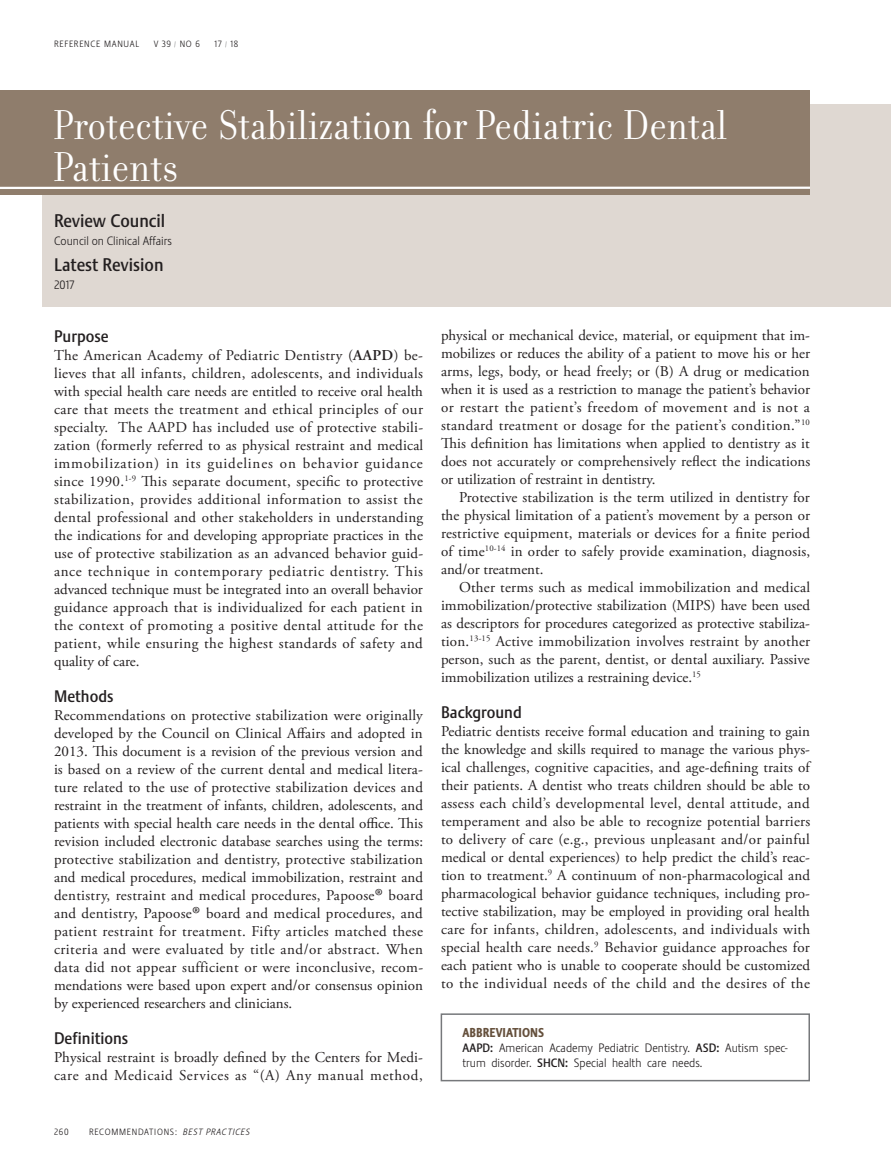
<style>
.page{position:relative;width:891px;height:1175px;background:#fff}
.page>*{position:absolute;margin:0;border:0;box-sizing:border-box;transform-origin:0 0}
.section_title{font:45px/42px "Filosofia Grand";color:#fff}
.headline{font:500 18px "Stalemate LF";color:#231f20}
.sub_head{font:500 16.5px "Stalemate LF";color:#231f20}
.Body_Text_FIRST{font:15px/18px "Adobe Garamond Pro";letter-spacing:.005em;color:#231f20;text-align:justify}
.Body_Text_Indented{font:15px/18px "Adobe Garamond Pro";color:#231f20;text-align:justify}
.foot_notes{font:800 12.75px "Stalemate LF";color:#65503c;scale:.94 1}
.foot_notes-2{font:300 12px/15px "Stalemate LF";color:#231f20}
.author{font:300 12px "Stalemate LF";color:#231f20}
.t1{font:300 9px "Stalemate LF";letter-spacing:.08em;color:#231f20}
.s1{font-weight:600}
.s2{font-size:25.35px}
.s3{font-weight:500}
.s4{font-style:italic}
</style>
<div class="page">
<div style="left:42px;top:105px;width:849px;height:202px;background:#dfd8d2"></div>
<div style="left:0;top:90px;width:810px;height:105px;background:#8f7d6c"></div>
<hr style="left:0;top:187px;width:810px;height:2px;background:#fff">
<div style="left:441px;top:1013px;width:369px;height:68px;border:2px solid #76787b"></div>
<p class="t1" style="left:54px;top:39px;width:87px">REFERENCE MANUAL</p>
<p class="t1" style="left:154px;top:39px;width:48px">V 39 <sup>/</sup> NO 6</p>
<p class="t1" style="left:215px;top:39px;width:25px">17 <sup>/</sup> 18</p>
<p class="section_title" style="left:53px;top:104px;width:675px">Protective Stabilization for Pediatric Dental<br>Patients</p>
<p class="headline" style="left:54px;top:210px;width:113px">Review Council</p>
<p class="author" style="left:54px;top:234px;width:120px">Council on Clinical Affairs</p>
<p class="headline" style="left:54px;top:254px;width:111px">Latest Revision</p>
<p class="author" style="left:54px;top:278px;width:22px">2017</p>
<p class="sub_head" style="left:54px;top:326px;width:56px">Purpose</p>
<p class="Body_Text_FIRST" style="left:54px;top:347px;width:371px">The American Academy of Pediatric Dentistry (<span class="s1">AAPD</span>) be&shy;lieves that all infants, children, adolescents, and individuals with special health care needs are entitled to receive oral health care that meets the treatment and ethical principles of our specialty. The AAPD has included use of protective stabili&shy;zation (formerly referred to as physical restraint and medical immobilization) in its guidelines on behavior guidance since 1990.<sup>1-9</sup> This separate document, specific to protective stabilization, provides additional information to assist the dental professional and other stakeholders in understanding the indications for and developing appropriate practices in the use of protective stabilization as an advanced behavior guid&shy;ance technique in contemporary pediatric dentistry. This advanced technique must be integrated into an overall behavior guidance approach that is individualized for each patient in the context of promoting a positive dental attitude for the patient, while ensuring the highest standards of safety and quality of care.</p>
<p class="sub_head" style="left:54px;top:686px;width:61px">Methods</p>
<p class="Body_Text_FIRST" style="left:54px;top:707px;width:371px">Recommendations on protective stabilization were originally developed by the Council on Clinical Affairs and adopted in 2013. This document is a revision of the previous version and is based on a review of the current dental and medical litera&shy;ture related to the use of protective stabilization devices and restraint in the treatment of infants, children, adolescents, and patients with special health care needs in the dental office. This revision included electronic database searches using the terms: protective stabilization and dentistry, protective stabilization and medical procedures, medical immobilization, restraint and dentistry, restraint and medical procedures, Papoose<span class="s2">®</span> board and dentistry, Papoose<span class="s2">®</span> board and medical procedures, and patient restraint for treatment. Fifty articles matched these criteria and were evaluated by title and/or abstract. When data did not appear sufficient or were inconclusive, recom&shy;mendations were based upon expert and/or consensus opinion by experienced researchers and clinicians.</p>
<p class="sub_head" style="left:54px;top:1028px;width:76px">Definitions</p>
<p class="Body_Text_FIRST" style="left:54px;top:1049px;width:370px">Physical restraint is broadly defined by the Centers for Medi&shy;care and Medicaid Services as “(A) Any manual method,</p>
<p class="Body_Text_FIRST" style="left:441px;top:327px;width:371px">physical or mechanical device, material, or equipment that im&shy;mobilizes or reduces the ability of a patient to move his or her arms, legs, body, or head freely; or (B) A drug or medication when it is used as a restriction to manage the patient’s behavior or restart the patient’s freedom of movement and is not a standard treatment or dosage for the patient’s condition.”<sup>10<br></sup>This definition has limitations when applied to dentistry as it does not accurately or comprehensively reflect the indications or utilization of restraint in dentistry.</p>
<p class="Body_Text_Indented" style="left:441px;top:489px;width:371px;text-indent:18px">Protective stabilization is the term utilized in dentistry for the physical limitation of a patient’s movement by a person or restrictive equipment, materials or devices for a finite period of time<sup>10-14</sup> in order to safely provide examination, diagnosis, and/or treatment.</p>
<p class="Body_Text_Indented" style="left:441px;top:579px;width:371px;text-indent:18px">Other terms such as medical immobilization and medical immobilization/protective stabilization (MIPS) have been used as descriptors for procedures categorized as protective stabiliza&shy;tion.<sup>13-15</sup> Active immobilization involves restraint by another person, such as the parent, dentist, or dental auxiliary. Passive immobilization utilizes a restraining device.<sup>15</sup></p>
<p class="sub_head" style="left:441px;top:702px;width:82px">Background</p>
<p class="Body_Text_FIRST" style="left:441px;top:723px;width:371px">Pediatric dentists receive formal education and training to gain the knowledge and skills required to manage the various phys&shy;ical challenges, cognitive capacities, and age-defining traits of their patients. A dentist who treats children should be able to assess each child’s developmental level, dental attitude, and temperament and also be able to recognize potential barriers to delivery of care (e.g., previous unpleasant and/or painful medical or dental experiences) to help predict the child’s reac&shy;tion to treatment.<sup>9</sup> A continuum of non-pharmacological and pharmacological behavior guidance techniques, including pro&shy;tective stabilization, may be employed in providing oral health care for infants, children, adolescents, and individuals with special health care needs.<sup>9</sup> Behavior guidance approaches for each patient who is unable to cooperate should be customized to the individual needs of the child and the desires of the</p>
<p class="foot_notes" style="left:462px;top:1024px;width:88px">ABBREVIATIONS</p>
<p class="foot_notes-2" style="left:462px;top:1040px;width:327px"><span class="s3">AAPD:</span> American Academy Pediatric Dentistry. <span class="s3">ASD:</span> Autism spec&shy;trum disorder. <span class="s3">SHCN:</span> Special health care needs.</p>
<p class="t1" style="left:54px;top:1126px;width:16px">260</p>
<p class="t1" style="left:89px;top:1126px;width:163px">RECOMMENDATIONS: <span class="s4">BEST PRACTICES</span></p>
</div>
